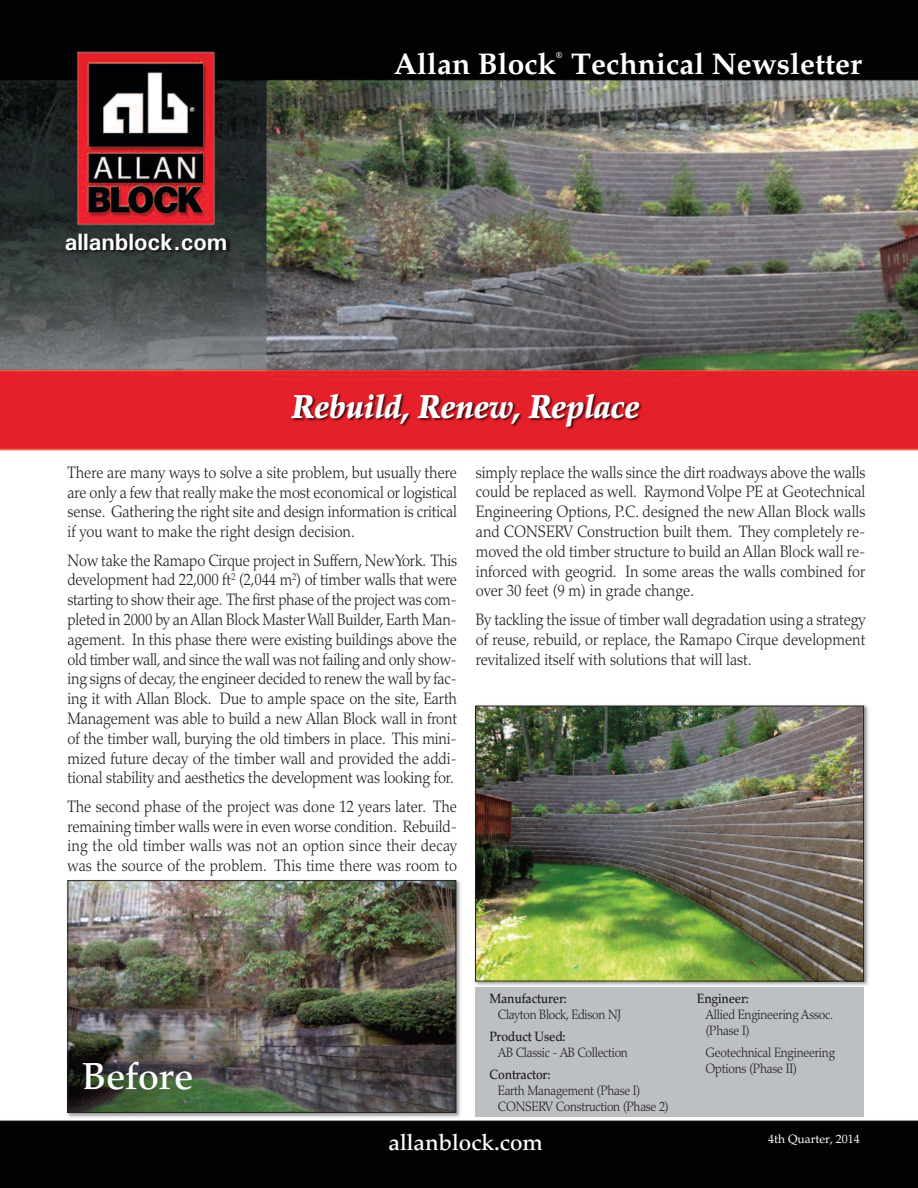
<style>
.page{position:relative;width:918px;height:1188px;background:#fff}
.page>*{position:absolute;margin:0;border:0;box-sizing:border-box;transform-origin:0 0}
.t1{font:500 37.5px "Palatino";color:#fff}
.t2{font:italic 900 33px "Palatino";color:#fff;scale:.9 1}
.t3{font:700 30px "Palatino";color:#fff}
.t4{font:700 23.7px "Univers";color:#fff}
.t5{font:500 22.5px "Palatino";color:#fff}
.t6{font:300 16.5px/19.8px "Palatino";color:#231f20;text-align:justify;scale:.9 1}
.t7{font:300 13.5px/16.2px "Palatino";letter-spacing:-.02em;color:#231f20;scale:.9 1}
.t8{font:500 13.5px "Palatino";letter-spacing:-.015em;color:#231f20;scale:.9 1}
.t9{font:12px "Palatino";color:#fff}
.t10{font:italic 700 8.7px "Palatino";color:#fff;scale:.96 1}
</style>
<div class="page">
<img style="left:0;top:0;width:918px;height:1188px">
<img style="left:63px;top:386px;width:809px;height:58px">
<img style="left:55px;top:226px;width:186px;height:42px">
<img style="left:62px;top:875px;width:404px;height:247px">
<img style="left:70px;top:882px;width:384px;height:229px">
<div style="left:68px;top:880px;width:388px;height:233px;border:1px solid #231f20"></div>
<img style="left:470px;top:700px;width:403px;height:291px">
<img style="left:477px;top:708px;width:385px;height:271px">
<div style="left:475px;top:706px;width:389px;height:275px;border:1px solid #231f20"></div>
<div style="left:476px;top:987px;width:388px;height:130px;background:#bdc0c3"></div>
<h3 class="t4" style="left:65px;top:227px;width:164px">allanblock.com</h3>
<p class="t10" style="left:556px;top:50px;width:8px">®</p>
<h3 class="t3" style="left:394px;top:46px;width:470px">Allan Block Technical Newsletter</h3>
<h2 class="t2" style="left:292px;top:394px;width:388px">Rebuild, Renew, Replace</h2>
<p class="t6" style="left:68px;top:464px;width:434px">There are many ways to solve a site problem, but usually there are only a few that really make the most economical or logistical sense. Gathering the right site and design information is critical if you want to make the right design decision.</p>
<p class="t6" style="left:68px;top:552px;width:434px">Now take the Ramapo Cirque project in Suffern, NewYork. This development had 22,000 ft<sup>2</sup> (2,044 m<sup>2</sup>) of timber walls that were starting to show their age. The first phase of the project was com&shy;pleted in 2000 by an Allan Block Master Wall Builder, Earth Man&shy;agement. In this phase there were existing buildings above the old timber wall, and since the wall was not failing and only show&shy;ing signs of decay, the engineer decided to renew the wall by fac&shy;ing it with Allan Block. Due to ample space on the site, Earth Management was able to build a new Allan Block wall in front of the timber wall, burying the old timbers in place. This mini&shy;mized future decay of the timber wall and provided the addi&shy;tional stability and aesthetics the development was looking for.</p>
<p class="t6" style="left:68px;top:798px;width:434px">The second phase of the project was done 12 years later. The remaining timber walls were in even worse condition. Rebuild&shy;ing the old timber walls was not an option since their decay was the source of the problem. This time there was room to</p>
<p class="t6" style="left:476px;top:464px;width:434px">simply replace the walls since the dirt roadways above the walls could be replaced as well. RaymondVolpe PE at Geotechnical Engineering Options, P.C. designed the new Allan Block walls and CONSERV Construction built them. They completely re&shy;moved the old timber structure to build an Allan Block wall re&shy;inforced with geogrid. In some areas the walls combined for over 30 feet (9 m) in grade change.</p>
<p class="t6" style="left:476px;top:611px;width:434px">By tackling the issue of timber wall degradation using a strategy of reuse, rebuild, or replace, the Ramapo Cirque development revitalized itself with solutions that will last.</p>
<h1 class="t1" style="left:82px;top:1061px;width:113px">Before</h1>
<p class="t8" style="left:489px;top:993px;width:88px">Manufacturer:</p>
<p class="t7" style="left:498px;top:1008px;width:139px">Clayton Block, Edison NJ</p>
<p class="t8" style="left:489px;top:1031px;width:86px">Product Used:</p>
<p class="t7" style="left:498px;top:1046px;width:146px">AB Classic - AB Collection</p>
<p class="t8" style="left:489px;top:1069px;width:69px">Contractor:</p>
<p class="t7" style="left:498px;top:1084px;width:191px">Earth Management (Phase I)<br>CONSERV Construction (Phase 2)</p>
<p class="t8" style="left:697px;top:993px;width:59px">Engineer:</p>
<p class="t7" style="left:705px;top:1008px;width:143px">Allied Engineering Assoc. (Phase I)</p>
<p class="t7" style="left:705px;top:1046px;width:145px">Geotechnical Engineering<br>Options (Phase II)</p>
<h3 class="t5" style="left:388px;top:1134px;width:156px">allanblock.com</h3>
<p class="t9" style="left:768px;top:1132px;width:93px">4th Quarter, 2014</p>
</div>
